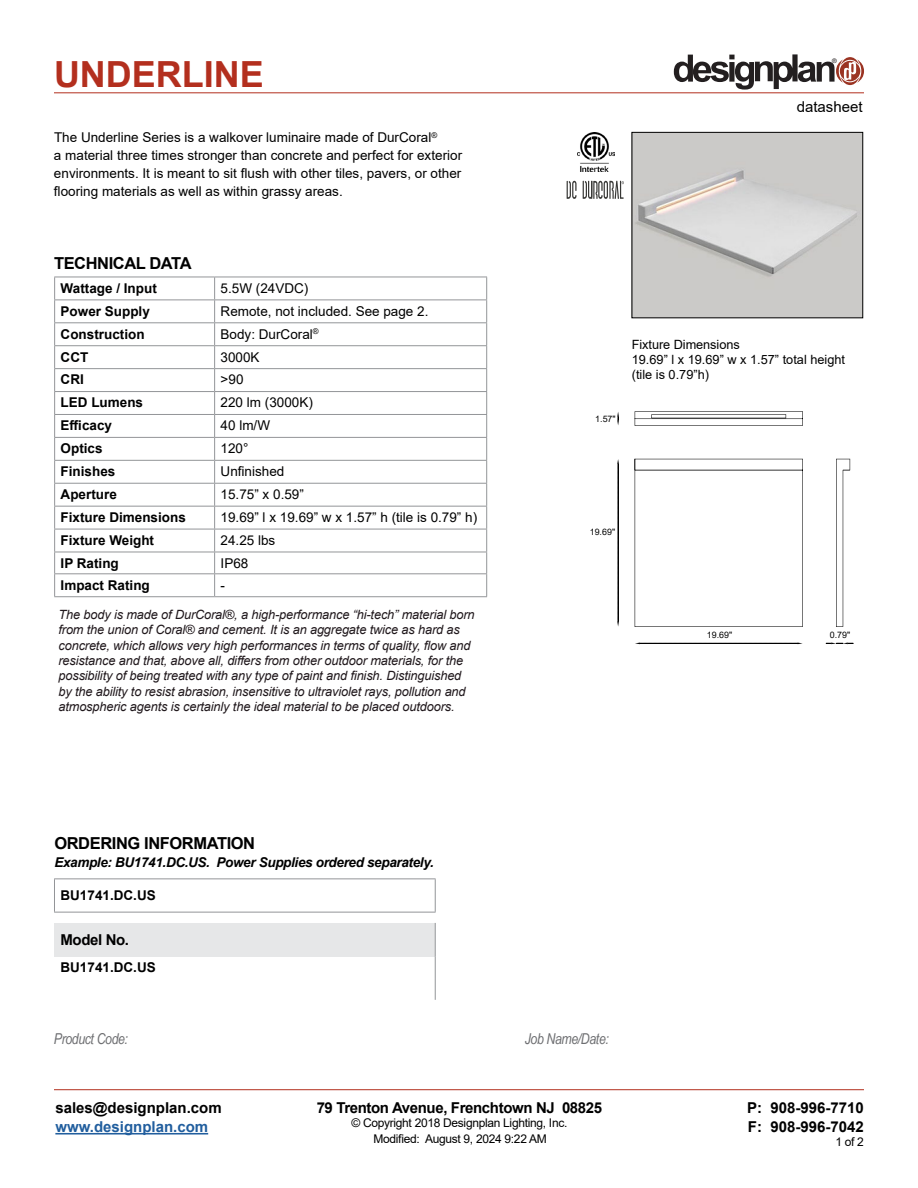
<style>
.page{position:relative;width:918px;height:1188px;background:#fff}
.page>*{position:absolute;margin:0;border:0;box-sizing:border-box;transform-origin:0 0}
.t1{font:700 36px "Arial";color:#b32f1e}
.t2{font:700 16.5px "Arial";letter-spacing:-.025em;color:#000}
.t3{font:700 15px/19.5px "Arial";color:#000}
.t4{font:700 15px "Arial";letter-spacing:-.025em;color:#000}
.t5{font:italic 15px "Arial Narrow";letter-spacing:-.025em;color:#6d6e71}
.t6{font:700 15px "Arial";color:#215e9e}
.t7{font:15px "Arial";color:#000}
.t8{font:13.5px/18px "Arial";color:#000}
.t9{font:700 13.5px "Arial";color:#000}
.t10{font:italic 700 13.5px "Arial";letter-spacing:-.025em;color:#000}
.t11{font:italic 12.75px/15.3px "Arial";letter-spacing:-.01em;color:#20181c}
.t12{font:12.75px/15px "Arial";color:#000}
.t13{font:12px "Arial";letter-spacing:-.025em;color:#000}
.t14{font:8.85px "Arial";color:#000}
.t15{font:6.3px "Helvetica";color:#231f20}
</style>
<div class="page">
<hr style="left:54px;top:93px;width:810px;height:1px;background:#b32f1e">
<hr style="left:54px;top:1089px;width:810px;height:1px;background:#b32f1e">
<hr style="left:55px;top:1133px;width:153px;height:2px;background:#215e9e">
<svg style="left:674px;top:54px;width:190px;height:36px"></svg>
<img style="left:634px;top:134px;width:227px;height:182px">
<div style="left:632px;top:132px;width:231px;height:186px;border:1px solid #000"></div>
<img style="left:578px;top:133px;width:37px;height:38px">
<hr style="left:54px;top:322px;width:161px;height:1px;background:#939598">
<hr style="left:215px;top:322px;width:272px;height:1px;background:#939598">
<hr style="left:54px;top:529px;width:161px;height:1px;background:#939598">
<hr style="left:215px;top:529px;width:272px;height:1px;background:#939598">
<hr style="left:54px;top:552px;width:161px;height:1px;background:#939598">
<hr style="left:215px;top:552px;width:272px;height:1px;background:#939598">
<hr style="left:54px;top:573px;width:161px;height:1px;background:#939598">
<hr style="left:215px;top:573px;width:272px;height:1px;background:#939598">
<hr style="left:54px;top:596px;width:161px;height:1px;background:#939598">
<hr style="left:54px;top:277px;width:161px;height:1px;background:#939598">
<hr style="left:215px;top:277px;width:272px;height:1px;background:#939598">
<hr style="left:54px;top:300px;width:161px;height:1px;background:#939598">
<hr style="left:215px;top:300px;width:272px;height:1px;background:#939598">
<hr style="left:54px;top:345px;width:161px;height:1px;background:#939598">
<hr style="left:215px;top:345px;width:272px;height:1px;background:#939598">
<hr style="left:54px;top:368px;width:161px;height:1px;background:#939598">
<hr style="left:215px;top:368px;width:272px;height:1px;background:#939598">
<hr style="left:54px;top:391px;width:161px;height:1px;background:#939598">
<hr style="left:215px;top:391px;width:272px;height:1px;background:#939598">
<hr style="left:54px;top:414px;width:161px;height:1px;background:#939598">
<hr style="left:215px;top:414px;width:272px;height:1px;background:#939598">
<hr style="left:54px;top:437px;width:161px;height:1px;background:#939598">
<hr style="left:215px;top:437px;width:272px;height:1px;background:#939598">
<hr style="left:54px;top:460px;width:161px;height:1px;background:#939598">
<svg style="left:54px;top:277px;width:1px;height:319px"></svg>
<hr style="left:215px;top:460px;width:272px;height:1px;background:#939598">
<hr style="left:54px;top:483px;width:161px;height:1px;background:#939598">
<hr style="left:215px;top:483px;width:272px;height:1px;background:#939598">
<hr style="left:54px;top:506px;width:161px;height:1px;background:#939598">
<hr style="left:215px;top:506px;width:272px;height:1px;background:#939598">
<svg style="left:214px;top:277px;width:1px;height:319px"></svg>
<svg style="left:486px;top:277px;width:1px;height:319px"></svg>
<hr style="left:215px;top:596px;width:272px;height:1px;background:#939598">
<svg style="left:635px;top:643px;width:168px;height:1px"></svg>
<svg style="left:617px;top:459px;width:2px;height:168px"></svg>
<svg style="left:635px;top:411px;width:215px;height:216px"></svg>
<svg style="left:826px;top:643px;width:28px;height:1px"></svg>
<svg style="left:617px;top:412px;width:2px;height:13px"></svg>
<svg style="left:567px;top:181px;width:10px;height:18px"></svg>
<svg style="left:583px;top:181px;width:41px;height:18px"></svg>
<div style="left:54px;top:923px;width:381px;height:33px;background:#e6e7e8"></div>
<hr style="left:54px;top:878px;width:382px;height:1px;background:#939598">
<hr style="left:54px;top:879px;width:1px;height:33px;background:#939598">
<hr style="left:435px;top:879px;width:1px;height:33px;background:#939598">
<hr style="left:54px;top:912px;width:382px;height:1px;background:#939598">
<hr style="left:435px;top:923px;width:1px;height:33px;background:#939598">
<svg style="left:435px;top:956px;width:1px;height:44px"></svg>
<h1 class="t1" style="left:54px;top:49px;width:211px">UNDERLINE</h1>
<p class="t8" style="left:54px;top:129px;width:410px">The Underline Series is a walkover luminaire made of DurCoral<sup>®<br></sup>a material three times stronger than concrete and perfect for exterior environments. It is meant to sit flush with other tiles, pavers, or other flooring materials as well as within grassy areas.</p>
<p class="t2" style="left:54px;top:252px;width:139px">TECHNICAL DATA</p>
<p class="t9" style="left:61px;top:279px;width:98px">Wattage / Input</p>
<p class="t8" style="left:221px;top:280px;width:89px">5.5W (24VDC)</p>
<p class="t9" style="left:61px;top:301px;width:91px">Power Supply</p>
<p class="t8" style="left:221px;top:302px;width:209px">Remote, not included. See page 2.</p>
<p class="t9" style="left:61px;top:324px;width:85px">Construction</p>
<p class="t8" style="left:221px;top:325px;width:100px">Body: DurCoral<sup>®</sup></p>
<p class="t9" style="left:61px;top:347px;width:29px">CCT</p>
<p class="t8" style="left:221px;top:348px;width:41px">3000K</p>
<p class="t9" style="left:61px;top:370px;width:25px">CRI</p>
<p class="t8" style="left:221px;top:371px;width:24px">&gt;90</p>
<p class="t9" style="left:61px;top:393px;width:84px">LED Lumens</p>
<p class="t8" style="left:221px;top:394px;width:94px">220 lm (3000K)</p>
<p class="t9" style="left:61px;top:416px;width:53px">Efficacy</p>
<p class="t8" style="left:221px;top:416px;width:51px">40 lm/W</p>
<p class="t9" style="left:61px;top:439px;width:44px">Optics</p>
<p class="t8" style="left:221px;top:439px;width:29px">120°</p>
<p class="t9" style="left:61px;top:462px;width:56px">Finishes</p>
<p class="t8" style="left:221px;top:462px;width:65px">Unfinished</p>
<p class="t9" style="left:61px;top:485px;width:58px">Aperture</p>
<p class="t8" style="left:221px;top:485px;width:85px">15.75” x 0.59”</p>
<p class="t9" style="left:61px;top:508px;width:127px">Fixture Dimensions</p>
<p class="t8" style="left:221px;top:508px;width:258px">19.69” l x 19.69” w x 1.57” h (tile is 0.79” h)</p>
<p class="t9" style="left:61px;top:531px;width:95px">Fixture Weight</p>
<p class="t8" style="left:221px;top:531px;width:56px">24.25 lbs</p>
<p class="t9" style="left:61px;top:554px;width:60px">IP Rating</p>
<p class="t8" style="left:221px;top:554px;width:29px">IP68</p>
<p class="t9" style="left:61px;top:575px;width:91px">Impact Rating</p>
<p class="t8" style="left:221px;top:576px;width:6px">-</p>
<p class="t11" style="left:58px;top:607px;width:418px">The body is made of DurCoral®, a high-performance “hi-tech” material born from the union of Coral® and cement. It is an aggregate twice as hard as concrete, which allows very high performances in terms of quality, flow and resistance and that, above all, differs from other outdoor materials, for the possibility of being treated with any type of paint and finish. Distinguished by the ability to resist abrasion, insensitive to ultraviolet rays, pollution and atmospheric agents is certainly the ideal material to be placed outdoors.</p>
<p class="t15" style="left:832px;top:57px;width:6px">®</p>
<p class="t7" style="left:797px;top:96px;width:67px">datasheet</p>
<p class="t14" style="left:595px;top:413px;width:22px">1.57"</p>
<p class="t12" style="left:632px;top:336px;width:215px">Fixture Dimensions<br>19.69” l x 19.69” w x 1.57” total height (tile is 0.79”h)</p>
<p class="t14" style="left:590px;top:526px;width:27px">19.69"</p>
<p class="t14" style="left:707px;top:629px;width:27px">19.69"</p>
<p class="t14" style="left:830px;top:629px;width:22px">0.79"</p>
<p class="t2" style="left:54px;top:831px;width:202px">ORDERING INFORMATION</p>
<p class="t10" style="left:54px;top:853px;width:381px">Example: BU1741.DC.US. Power Supplies ordered separately.</p>
<p class="t9" style="left:60px;top:886px;width:97px">BU1741.DC.US</p>
<p class="t4" style="left:60px;top:929px;width:70px">Model No.</p>
<p class="t9" style="left:60px;top:958px;width:97px">BU1741.DC.US</p>
<p class="t5" style="left:54px;top:1028px;width:76px">Product Code:</p>
<p class="t5" style="left:525px;top:1029px;width:85px">Job Name/Date:</p>
<p class="t3" style="left:55px;top:1098px;width:168px">sales@designplan.com</p>
<p class="t6" style="left:55px;top:1116px;width:154px">www.designplan.com</p>
<p class="t4" style="left:317px;top:1097px;width:287px">79 Trenton Avenue, Frenchtown NJ 08825</p>
<p class="t13" style="left:351px;top:1115px;width:217px">© Copyright 2018 Designplan Lighting, Inc.</p>
<p class="t3" style="left:747px;top:1098px;width:118px">P: 908-996-7710<br>F: 908-996-7042</p>
<p class="t13" style="left:373px;top:1130px;width:175px">Modified: August 9, 2024 9:22 AM</p>
<p class="t13" style="left:835px;top:1133px;width:30px">1 of 2</p>
</div>
